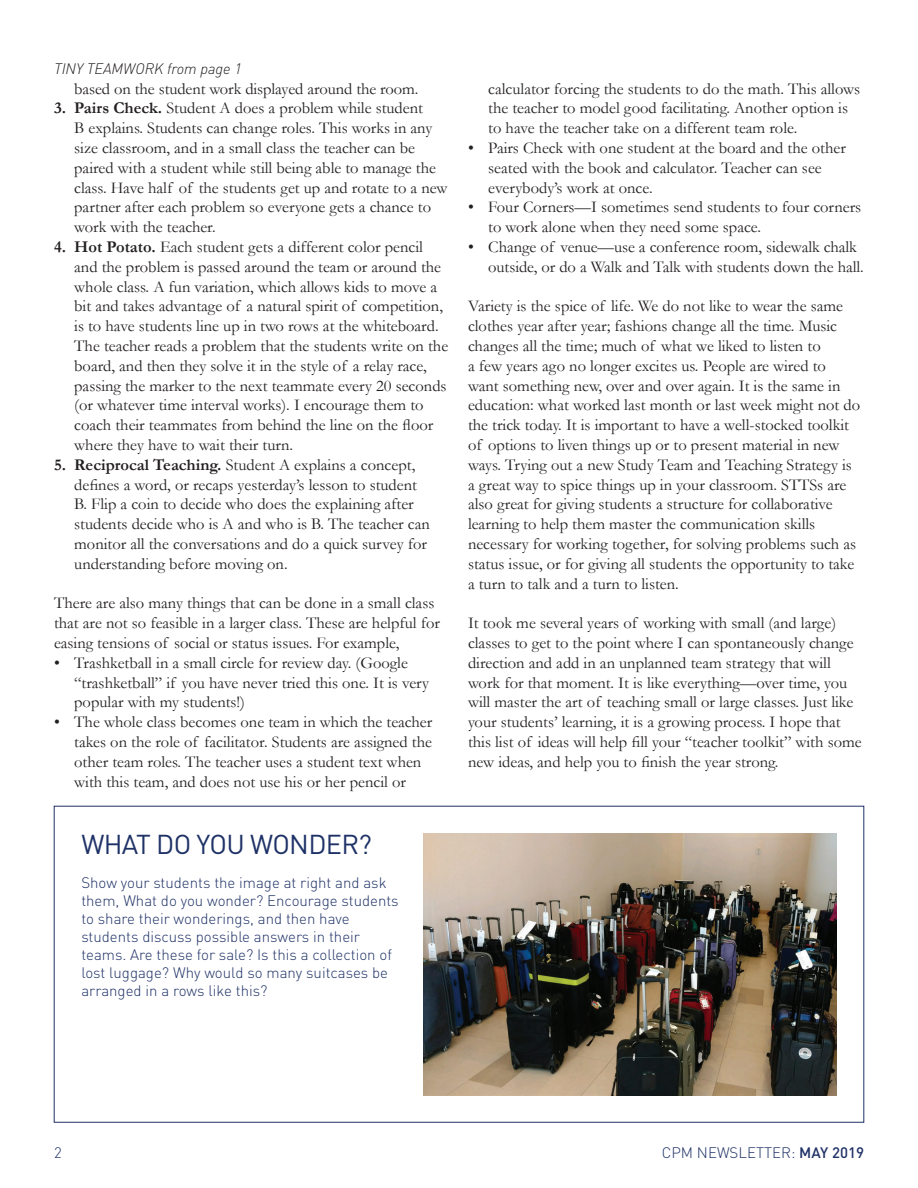
<style>
.page{position:relative;width:918px;height:1188px;background:#fff}
.page>*{position:absolute;margin:0;border:0;box-sizing:border-box;transform-origin:0 0}
.t1{font:27px "DINOT";letter-spacing:-.025em;color:#1f3267}
.t2{font:16.5px/19.8px "Garamond";color:#231f20}
.t3{font:300 15px/18px "DINOT";color:#1f3267}
.t4{font:italic 300 15px "DINOT";color:#231f20}
.s1{font-weight:700}
.s2{font-weight:500}
</style>
<div class="page">
<img style="left:423px;top:833px;width:414px;height:262px">
<p class="t4" style="left:54px;top:59px;width:189px">TINY TEAMWORK from page 1</p>
<p class="t2" style="left:74px;top:78px;width:346px">based on the student work displayed around the room.</p>
<p class="t2" style="left:74px;top:98px;width:375px;text-indent:-20px"><span class="s1">3. Pairs Check.</span> Student A does a problem while student<br>B explains. Students can change roles. This works in any size classroom, and in a small class the teacher can be paired with a student while still being able to manage the class. Have half of the students get up and rotate to a new partner after each problem so everyone gets a chance to work with the teacher.</p>
<p class="t2" style="left:74px;top:237px;width:376px;text-indent:-20px"><span class="s1">4. Hot Potato.</span> Each student gets a different color pencil and the problem is passed around the team or around the whole class. A fun variation, which allows kids to move a bit and takes advantage of a natural spirit of competition, is to have students line up in two rows at the whiteboard.<br>The teacher reads a problem that the students write on the board, and then they solve it in the style of a relay race, passing the marker to the next teammate every 20 seconds (or whatever time interval works). I encourage them to coach their teammates from behind the line on the floor where they have to wait their turn.</p>
<p class="t2" style="left:74px;top:455px;width:357px;text-indent:-20px"><span class="s1">5. Reciprocal Teaching.</span> Student A explains a concept, defines a word, or recaps yesterday’s lesson to student B. Flip a coin to decide who does the explaining after students decide who is A and who is B. The teacher can monitor all the conversations and do a quick survey for understanding before moving on.</p>
<p class="t2" style="left:54px;top:593px;width:388px">There are also many things that can be done in a small class that are not so feasible in a larger class. These are helpful for easing tensions of social or status issues. For example,</p>
<p class="t2" style="left:74px;top:653px;width:356px;text-indent:-20px">• Trashketball in a small circle for review day. (Google “trashketball” if you have never tried this one. It is very popular with my students!)</p>
<p class="t2" style="left:74px;top:712px;width:360px;text-indent:-20px">• The whole class becomes one team in which the teacher takes on the role of facilitator. Students are assigned the other team roles. The teacher uses a student text when with this team, and does not use his or her pencil or</p>
<h1 class="t1" style="left:81px;top:827px;width:292px">WHAT DO YOU WONDER?</h1>
<p class="t3" style="left:81px;top:874px;width:319px">Show your students the image at right and ask them, What do you wonder? Encourage students to share their wonderings, and then have students discuss possible answers in their teams. Are these for sale? Is this a collection of lost luggage? Why would so many suitcases be arranged in a rows like this?</p>
<p class="t2" style="left:488px;top:78px;width:374px">calculator forcing the students to do the math. This allows the teacher to model good facilitating. Another option is to have the teacher take on a different team role.</p>
<p class="t2" style="left:488px;top:138px;width:359px;text-indent:-20px">• Pairs Check with one student at the board and the other seated with the book and calculator. Teacher can see everybody’s work at once.</p>
<p class="t2" style="left:488px;top:197px;width:374px;text-indent:-20px">• Four Corners—I sometimes send students to four corners to work alone when they need some space.</p>
<p class="t2" style="left:488px;top:237px;width:377px;text-indent:-20px">• Change of venue—use a conference room, sidewalk chalk outside, or do a Walk and Talk with students down the hall.</p>
<p class="t2" style="left:468px;top:296px;width:394px">Variety is the spice of life. We do not like to wear the same clothes year after year; fashions change all the time. Music changes all the time; much of what we liked to listen to<br>a few years ago no longer excites us. People are wired to want something new, over and over again. It is the same in education: what worked last month or last week might not do the trick today. It is important to have a well-stocked toolkit of options to liven things up or to present material in new ways. Trying out a new Study Team and Teaching Strategy is a great way to spice things up in your classroom. STTSs are also great for giving students a structure for collaborative learning to help them master the communication skills necessary for working together, for solving problems such as status issue, or for giving all students the opportunity to take a turn to talk and a turn to listen.</p>
<p class="t2" style="left:468px;top:613px;width:395px">It took me several years of working with small (and large) classes to get to the point where I can spontaneously change direction and add in an unplanned team strategy that will work for that moment. It is like everything—over time, you will master the art of teaching small or large classes. Just like your students’ learning, it is a growing process. I hope that this list of ideas will help fill your “teacher toolkit” with some new ideas, and help you to finish the year strong.</p>
<p class="t3" style="left:54px;top:1144px;width:9px">2</p>
<p class="t3" style="left:662px;top:1144px;width:204px">CPM NEWSLETTER: <span class="s2">MAY 2019</span></p>
</div>
